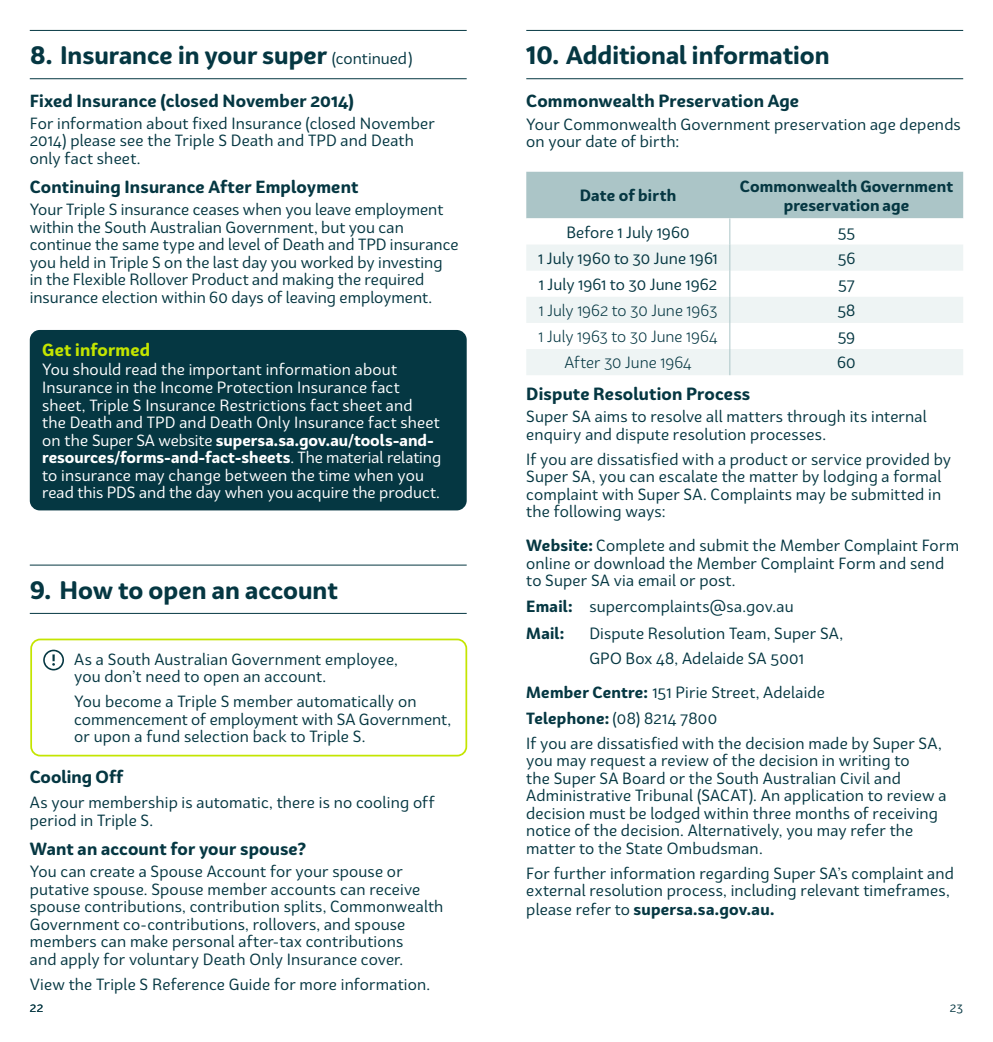
<style>
.page{position:relative;width:993px;height:1042px;background:#fff}
.page>*{position:absolute;margin:0;border:0;box-sizing:border-box;transform-origin:0 0}
.t1{font:700 24.5px "Bw Surco";color:#053742}
.t2{font:700 17.15px "Bw Surco";letter-spacing:.01em;color:#053742}
.t3{font:700 17.15px "Bw Surco";letter-spacing:.01em;color:#c4e500}
.t4{font:15.75px/17.5px "Bw Surco";letter-spacing:.01em;color:#053742}
.t5{font:15.75px/17.5px "Bw Surco";letter-spacing:.01em;color:#fff}
.t6{font:15.75px "Bw Surco";color:#053742}
.t7{font:700 15.75px/18.9px "Bw Surco";letter-spacing:.005em;color:#053742;text-align:center}
.t8{font:12.25px "Bw Surco";color:#053742}
.s1{font-weight:400;font-size:15.75px}
.s2{font-weight:700}
</style>
<div class="page">
<hr style="left:526px;top:30px;width:436px;height:1px;background:#053742">
<hr style="left:526px;top:78px;width:436px;height:1px;background:#053742">
<hr style="left:30px;top:30px;width:436px;height:1px;background:#053742">
<hr style="left:30px;top:78px;width:436px;height:1px;background:#053742">
<hr style="left:30px;top:565px;width:436px;height:1px;background:#053742">
<hr style="left:30px;top:613px;width:436px;height:1px;background:#053742">
<svg style="left:526px;top:172px;width:436px;height:203px"></svg>
<div style="left:30px;top:638px;width:437px;height:118px;border:2px solid #c4e500;border-radius:9px"></div>
<svg style="left:43px;top:650px;width:21px;height:20px"></svg>
<div style="left:30px;top:330px;width:436px;height:180px;background:#053742;border-radius:10px"></div>
<h1 class="t1" style="left:30px;top:38px;width:384px">8. Insurance in your super <span class="s1">(continued)</span></h1>
<p class="t2" style="left:30px;top:89px;width:325px">Fixed Insurance (closed November 2014)</p>
<p class="t4" style="left:30px;top:114px;width:406px">For information about fixed Insurance (closed November<br>2014) please see the Triple S Death and TPD and Death only fact sheet.</p>
<p class="t2" style="left:30px;top:175px;width:330px">Continuing Insurance After Employment</p>
<p class="t4" style="left:30px;top:200px;width:430px">Your Triple S insurance ceases when you leave employment within the South Australian Government, but you can continue the same type and level of Death and TPD insurance you held in Triple S on the last day you worked by investing in the Flexible Rollover Product and making the required insurance election within 60 days of leaving employment.</p>
<p class="t3" style="left:42px;top:337px;width:109px">Get informed</p>
<p class="t5" style="left:42px;top:360px;width:400px">You should read the important information about Insurance in the Income Protection Insurance fact sheet, Triple S Insurance Restrictions fact sheet and<br>the Death and TPD and Death Only Insurance fact sheet on the Super SA website <span class="s2">supersa.sa.gov.au/tools-and&shy;resources/forms-and-fact-sheets</span>. The material relating to insurance may change between the time when you read this PDS and the day when you acquire the product.</p>
<h1 class="t1" style="left:30px;top:572px;width:309px">9. How to open an account</h1>
<p class="t4" style="left:74px;top:650px;width:325px">As a South Australian Government employee, you don’t need to open an account.</p>
<p class="t4" style="left:74px;top:692px;width:378px">You become a Triple S member automatically on commencement of employment with SA Government, or upon a fund selection back to Triple S.</p>
<p class="t2" style="left:30px;top:765px;width:95px">Cooling Off</p>
<p class="t4" style="left:30px;top:793px;width:406px">As your membership is automatic, there is no cooling off period in Triple S.</p>
<p class="t2" style="left:30px;top:836px;width:278px">Want an account for your spouse?</p>
<p class="t4" style="left:30px;top:862px;width:415px">You can create a Spouse Account for your spouse or putative spouse. Spouse member accounts can receive spouse contributions, contribution splits, Commonwealth Government co-contributions, rollovers, and spouse members can make personal after-tax contributions<br>and apply for voluntary Death Only Insurance cover.</p>
<p class="t4" style="left:30px;top:974px;width:402px">View the Triple S Reference Guide for more information.</p>
<h1 class="t1" style="left:526px;top:38px;width:305px">10. Additional information</h1>
<p class="t2" style="left:526px;top:89px;width:274px">Commonwealth Preservation Age</p>
<p class="t4" style="left:526px;top:115px;width:436px">Your Commonwealth Government preservation age depends on your date of birth:</p>
<p class="t7" style="left:579px;top:185px;width:98px">Date of birth</p>
<p class="t7" style="left:739px;top:176px;width:214px">Commonwealth Government preservation age</p>
<p class="t4" style="left:566px;top:223px;width:125px">Before 1 July 1960</p>
<p class="t4" style="left:837px;top:223px;width:19px">55</p>
<p class="t4" style="left:538px;top:249px;width:181px">1 July 1960 to 30 June 1961</p>
<p class="t4" style="left:837px;top:249px;width:19px">56</p>
<p class="t4" style="left:538px;top:275px;width:180px">1 July 1961 to 30 June 1962</p>
<p class="t4" style="left:837px;top:275px;width:18px">57</p>
<p class="t6" style="left:538px;top:300px;width:180px">1 July 1962 to 30 June 1963</p>
<p class="t4" style="left:837px;top:301px;width:20px">58</p>
<p class="t6" style="left:538px;top:326px;width:180px">1 July 1963 to 30 June 1964</p>
<p class="t4" style="left:837px;top:327px;width:19px">59</p>
<p class="t6" style="left:564px;top:352px;width:129px">After 30 June 1964</p>
<p class="t4" style="left:837px;top:353px;width:20px">60</p>
<p class="t2" style="left:526px;top:382px;width:225px">Dispute Resolution Process</p>
<p class="t4" style="left:526px;top:407px;width:402px">Super SA aims to resolve all matters through its internal enquiry and dispute resolution processes.</p>
<p class="t4" style="left:526px;top:450px;width:426px">If you are dissatisfied with a product or service provided by Super SA, you can escalate the matter by lodging a formal complaint with Super SA. Complaints may be submitted in the following ways:</p>
<p class="t4" style="left:526px;top:536px;width:434px"><span class="s2">Website:</span> Complete and submit the Member Complaint Form online or download the Member Complaint Form and send to Super SA via email or post.</p>
<p class="t4" style="left:526px;top:593px;width:269px;line-height:26.2px"><span class="s2">Email:</span> supercomplaints@sa.gov.au<br><span class="s2">Mail:</span></p>
<p class="t4" style="left:589px;top:620px;width:255px;line-height:25px">Dispute Resolution Team, Super SA,<br>GPO Box 48, Adelaide SA 5001</p>
<p class="t4" style="left:526px;top:678px;width:417px;line-height:25.7px"><span class="s2">Member Centre:</span> 151 Pirie Street, Adelaide<br><span class="s2">Telephone:</span> (08) 8214 7800<br>If you are dissatisfied with the decision made by Super SA,</p>
<p class="t4" style="left:526px;top:751px;width:421px">you may request a review of the decision in writing to<br>the Super SA Board or the South Australian Civil and Administrative Tribunal (SACAT). An application to review a decision must be lodged within three months of receiving notice of the decision. Alternatively, you may refer the matter to the State Ombudsman.</p>
<p class="t4" style="left:526px;top:863px;width:429px;line-height:18.2px">For further information regarding Super SA’s complaint and external resolution process, including relevant timeframes, please refer to <span class="s2">supersa.sa.gov.au.</span></p>
<p class="t8" style="left:30px;top:999px;width:15px">22</p>
<p class="t8" style="left:949px;top:999px;width:15px">23</p>
</div>
